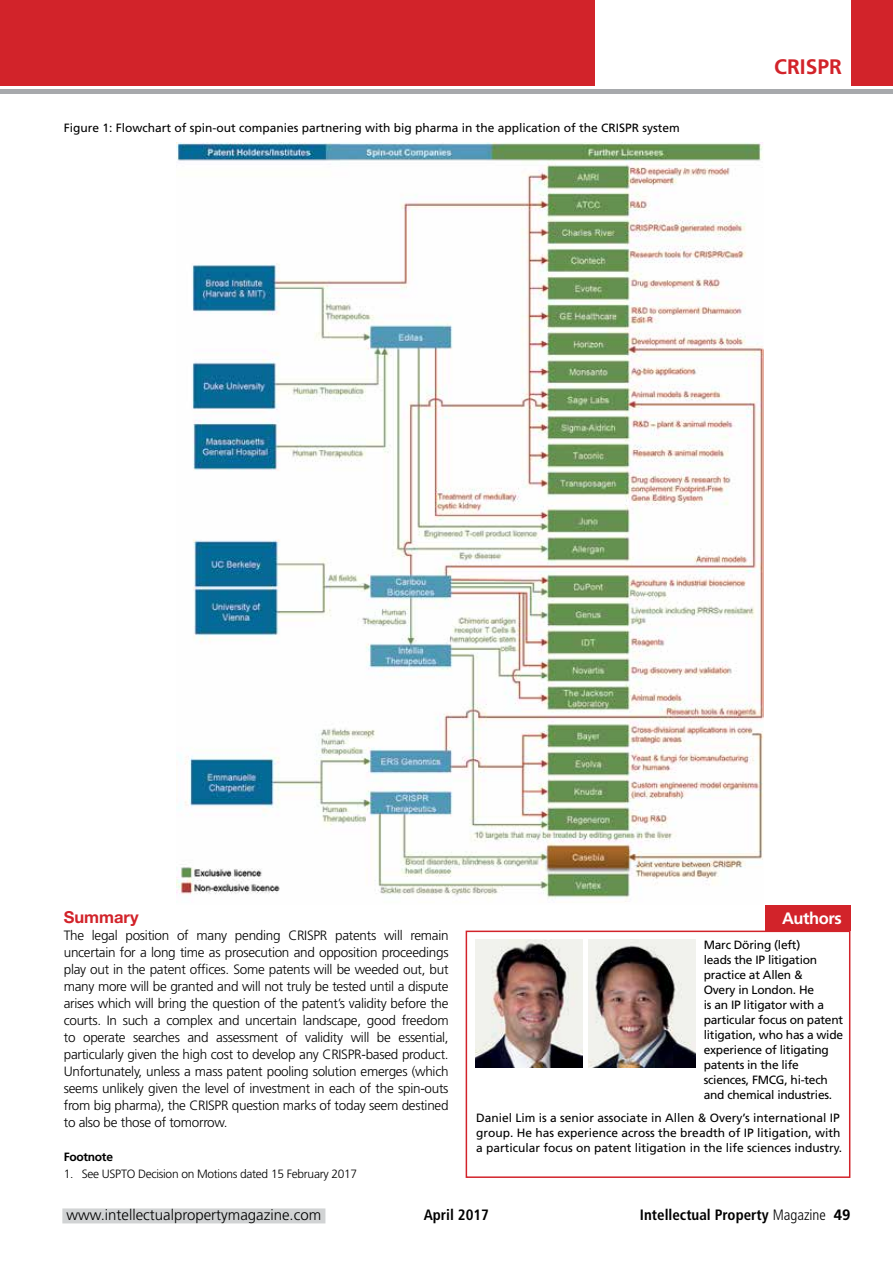
<style>
.page{position:relative;width:893px;height:1263px;background:#fff}
.page>*{position:absolute;margin:0;border:0;box-sizing:border-box;transform-origin:0 0}
.t1{font:700 21px "Frutiger LT Std";color:#d2232a}
.t2{font:700 16.5px "Helvetica Neue LT Std";color:#d2232a}
.t3{font:700 16.5px "Frutiger LT Std";letter-spacing:-.025em;color:#fff}
.t4{font:700 condensed 15px "Frutiger LT Std";color:#000}
.t5{font:300 15px "Frutiger LT Std";color:#000}
.t6{font:300 13.5px/17px "Frutiger LT Std";letter-spacing:-.02em;color:#000;text-align:justify}
.t7{font:12px/15px "Frutiger LT Std";color:#000}
.t8{font:12px/15px "Frutiger LT Std";letter-spacing:-.02em;color:#000}
.t9{font:300 12px "Frutiger LT Std";letter-spacing:-.025em;color:#000}
.t10{font:700 12px "Frutiger LT Std";letter-spacing:-.025em;color:#000}
.s1{font-weight:300}
.s2{font-stretch:normal}
</style>
<div class="page">
<img style="left:176px;top:142px;width:588px;height:760px">
<div style="left:62px;top:1208px;width:263px;height:15px;background:#d1d3d4"></div>
<div style="left:466px;top:930px;width:384px;height:248px;border:2px solid #d2232a"></div>
<div style="left:765px;top:905px;width:85px;height:25px;background:#d2232a"></div>
<img style="left:476px;top:940px;width:106px;height:127px">
<div style="left:0;top:0;width:893px;height:85px;background:#d2232a"></div>
<div style="left:595px;top:0;width:255px;height:87px;background:#fff"></div>
<div style="left:0;top:89px;width:893px;height:5px;background:#a7a9ac"></div>
<img style="left:589px;top:940px;width:106px;height:127px">
<p class="t7" style="left:64px;top:121px;width:618px">Figure 1: Flowchart of spin-out companies partnering with big pharma in the application of the CRISPR system</p>
<h1 class="t1" style="left:774px;top:54px;width:69px">CRISPR</h1>
<p class="t2" style="left:64px;top:907px;width:76px">Summary</p>
<p class="t6" style="left:64px;top:927px;width:386px">The legal position of many pending CRISPR patents will remain uncertain for a long time as prosecution and opposition proceedings play out in the patent offices. Some patents will be weeded out, but many more will be granted and will not truly be tested until a dispute arises which will bring the question of the patent’s validity before the courts. In such a complex and uncertain landscape, good freedom to operate searches and assessment of validity will be essential, particularly given the high cost to develop any CRISPR-based product.<br>Unfortunately, unless a mass patent pooling solution emerges (which seems unlikely given the level of investment in each of the spin-outs from big pharma), the CRISPR question marks of today seem destined to also be those of tomorrow.</p>
<p class="t10" style="left:64px;top:1150px;width:51px">Footnote</p>
<p class="t9" style="left:64px;top:1167px;width:295px">1. See USPTO Decision on Motions dated 15 February 2017</p>
<p class="t3" style="left:782px;top:908px;width:61px">Authors</p>
<p class="t8" style="left:704px;top:937px;width:141px">Marc Döring (left)<br>leads the IP litigation practice at Allen &amp;<br>Overy in London. He<br>is an IP litigator with a particular focus on patent litigation, who has a wide experience of litigating patents in the life sciences, FMCG, hi-tech and chemical industries.</p>
<p class="t7" style="left:476px;top:1111px;width:367px">Daniel Lim is a senior associate in Allen &amp; Overy’s international IP group. He has experience across the breadth of IP litigation, with a particular focus on patent litigation in the life sciences industry.</p>
<p class="t5" style="left:67px;top:1207px;width:256px">www.intellectualpropertymagazine.com</p>
<p class="t4" style="left:424px;top:1206px;width:67px">April 2017</p>
<p class="t4" style="left:640px;top:1206px;width:212px">Intellectual Property <span class="s1">Magazine</span> <span class="s2">49</span></p>
</div>
